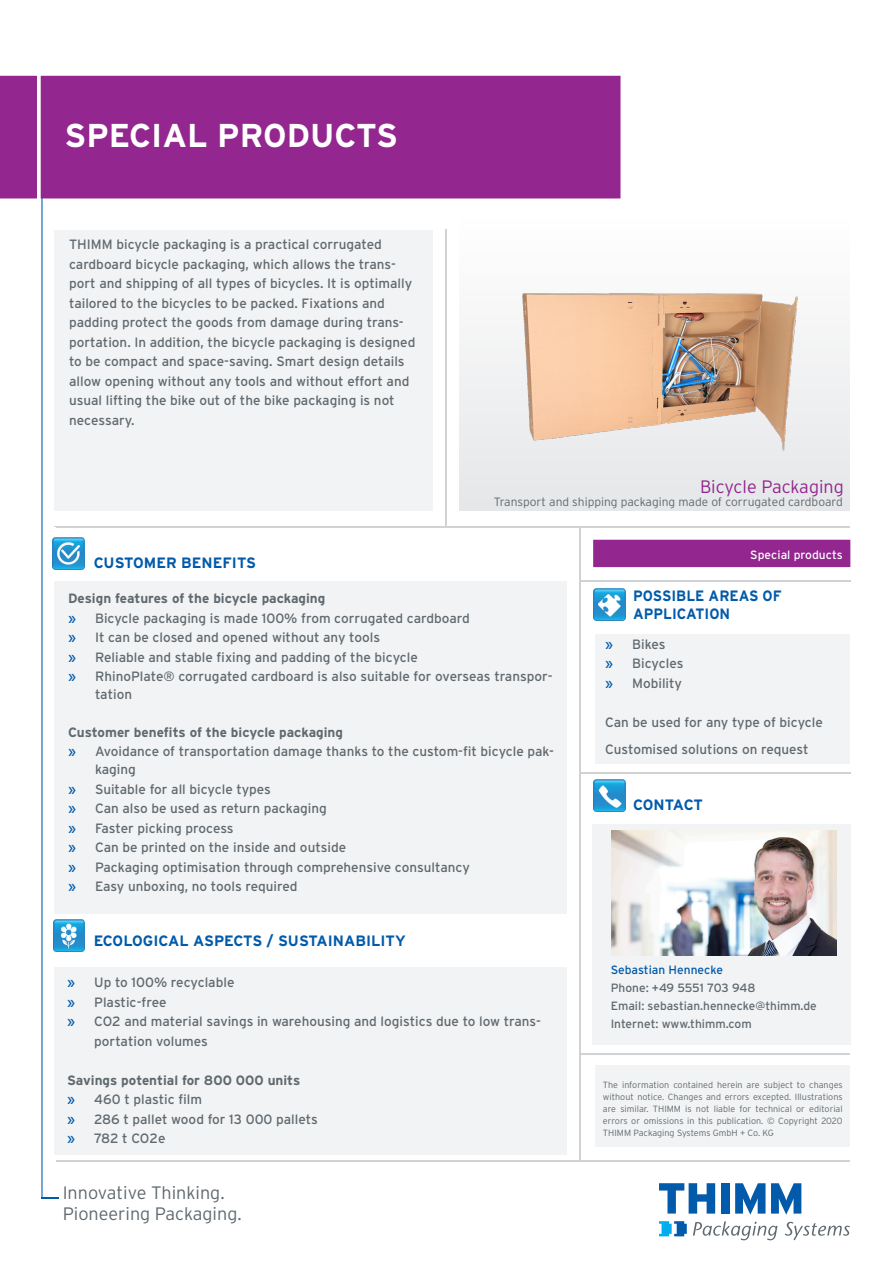
<style>
.page{position:relative;width:893px;height:1263px;background:#fff}
.page>*{position:absolute;margin:0;border:0;box-sizing:border-box;transform-origin:0 0}
.t1{font:700 33px "Interstate";color:#fff}
.t2{font:300 18px "Interstate";color:#5f696f}
.t3{font:300 18px "Interstate";color:#93268f}
.t4{font:700 15px "Interstate";color:#015aaa}
.t5{font:700 15px/18px "Interstate";color:#015aaa;scale:.95 1}
.t6{font:700 15px "Interstate";letter-spacing:-.02em;color:#015aaa}
.t7{font:13.5px/19.5px "Interstate";color:#5f696f}
.t8{font:700 13.5px "Interstate";color:#5f696f}
.t9{font:12px "Interstate";color:#5f696f}
.t10{font:300 12px "Interstate";color:#5f696f}
.t11{font:12px "Interstate";color:#015aaa}
.t12{font:12px "Interstate";color:#fff}
.t13{font:300 9px/12px "Interstate";color:#5f696f;text-align:justify}
.s1{color:#015aaa}
</style>
<div class="page">
<div style="left:459px;top:218px;width:391px;height:293px;background:linear-gradient(to right,#f2f3f4,#f3f3f4)"></div>
<div style="left:54px;top:230px;width:378px;height:281px;background:#f2f3f4"></div>
<div style="left:593px;top:540px;width:257px;height:27px;background:#93268f"></div>
<div style="left:592px;top:824px;width:258px;height:221px;background:#f2f3f4"></div>
<img style="left:594px;top:780px;width:31px;height:31px">
<hr style="left:580px;top:1053px;width:270px;height:2px;background:#d1d2d4">
<div style="left:595px;top:634px;width:255px;height:129px;background:#f2f3f4"></div>
<hr style="left:580px;top:772px;width:270px;height:2px;background:#d1d2d4">
<img style="left:594px;top:589px;width:31px;height:31px">
<div style="left:54px;top:582px;width:512px;height:332px;background:#f2f3f4"></div>
<img style="left:59px;top:538px;width:25px;height:31px">
<img style="left:59px;top:919px;width:26px;height:32px">
<div style="left:54px;top:966px;width:513px;height:188px;background:#f2f3f4"></div>
<hr style="left:579px;top:527px;width:1px;height:633px;background:#d1d2d4">
<hr style="left:54px;top:527px;width:378px;height:1px;background:#d1d2d4">
<hr style="left:580px;top:580px;width:270px;height:1px;background:#d1d2d4">
<div style="left:595px;top:1066px;width:255px;height:81px;background:#f2f3f4"></div>
<hr style="left:56px;top:526px;width:794px;height:1px;background:#d1d2d4">
<hr style="left:445px;top:229px;width:2px;height:297px;background:#d1d2d4">
<hr style="left:57px;top:1160px;width:793px;height:1px;background:#d1d2d4">
<img style="left:522px;top:293px;width:276px;height:158px">
<img style="left:611px;top:830px;width:225px;height:126px">
<div style="left:41px;top:76px;width:579px;height:122px;background:#93268f"></div>
<svg style="left:0;top:76px;width:59px;height:1123px"></svg>
<svg style="left:693px;top:1221px;width:84px;height:19px"></svg>
<svg style="left:659px;top:1221px;width:28px;height:15px"></svg>
<svg style="left:659px;top:1183px;width:56px;height:30px"></svg>
<div style="left:721px;top:1183px;width:8px;height:30px;background:#015aaa"></div>
<svg style="left:735px;top:1183px;width:30px;height:31px"></svg>
<svg style="left:771px;top:1183px;width:30px;height:31px"></svg>
<svg style="left:785px;top:1222px;width:65px;height:18px"></svg>
<p class="t1" style="left:65px;top:117px;width:335px">SPECIAL PRODUCTS</p>
<p class="t7" style="left:69px;top:235px;width:348px">THIMM bicycle packaging is a practical corrugated cardboard bicycle packaging, which allows the trans&shy;port and shipping of all types of bicycles. It is optimally tailored to the bicycles to be packed. Fixations and padding protect the goods from damage during trans&shy;portation. In addition, the bicycle packaging is designed to be compact and space-saving. Smart design details allow opening without any tools and without effort and usual lifting the bike out of the bike packaging is not necessary.</p>
<p class="t3" style="left:700px;top:476px;width:145px">Bicycle Packaging</p>
<p class="t10" style="left:494px;top:495px;width:351px">Transport and shipping packaging made of corrugated cardboard</p>
<p class="t4" style="left:94px;top:554px;width:164px">CUSTOMER BENEFITS</p>
<p class="t8" style="left:68px;top:591px;width:259px">Design features of the bicycle packaging</p>
<p class="t7" style="left:68px;top:608px;width:403px"><span class="s1">»</span> Bicycle packaging is made 100% from corrugated cardboard</p>
<p class="t7" style="left:68px;top:627px;width:314px"><span class="s1">»</span> It can be closed and opened without any tools</p>
<p class="t7" style="left:68px;top:647px;width:351px"><span class="s1">»</span> Reliable and stable fixing and padding of the bicycle</p>
<p class="t7" style="left:95px;top:667px;width:459px;line-height:18px;text-indent:-27px"><span class="s1">»</span> RhinoPlate® corrugated cardboard is also suitable for overseas transpor&shy;tation</p>
<p class="t8" style="left:68px;top:724px;width:276px">Customer benefits of the bicycle packaging</p>
<p class="t7" style="left:95px;top:742px;width:461px;line-height:18px;text-indent:-27px"><span class="s1">»</span> Avoidance of transportation damage thanks to the custom-fit bicycle pac&shy;kaging</p>
<p class="t7" style="left:68px;top:779px;width:204px"><span class="s1">»</span> Suitable for all bicycle types</p>
<p class="t7" style="left:68px;top:798px;width:260px"><span class="s1">»</span> Can also be used as return packaging</p>
<p class="t7" style="left:68px;top:818px;width:167px"><span class="s1">»</span> Faster picking process</p>
<p class="t7" style="left:68px;top:837px;width:280px"><span class="s1">»</span> Can be printed on the inside and outside</p>
<p class="t7" style="left:68px;top:857px;width:403px"><span class="s1">»</span> Packaging optimisation through comprehensive consultancy</p>
<p class="t7" style="left:68px;top:876px;width:231px"><span class="s1">»</span> Easy unboxing, no tools required</p>
<p class="t4" style="left:94px;top:933px;width:314px">ECOLOGICAL ASPECTS / SUSTAINABILITY</p>
<p class="t7" style="left:67px;top:972px;width:169px"><span class="s1">»</span> Up to 100% recyclable</p>
<p class="t7" style="left:67px;top:992px;width:101px"><span class="s1">»</span> Plastic-free</p>
<p class="t7" style="left:94px;top:1011px;width:448px;text-indent:-27px"><span class="s1">»</span> CO2 and material savings in warehousing and logistics due to low trans&shy;portation volumes</p>
<p class="t8" style="left:67px;top:1072px;width:235px">Savings potential for 800 000 units</p>
<p class="t7" style="left:67px;top:1089px;width:136px"><span class="s1">»</span> 460 t plastic film</p>
<p class="t7" style="left:67px;top:1109px;width:252px"><span class="s1">»</span> 286 t pallet wood for 13 000 pallets</p>
<p class="t7" style="left:67px;top:1128px;width:100px"><span class="s1">»</span> 782 t CO2e</p>
<p class="t2" style="left:63px;top:1182px;width:163px">Innovative Thinking.</p>
<p class="t2" style="left:63px;top:1204px;width:181px">Pioneering Packaging.</p>
<p class="t12" style="left:750px;top:548px;width:94px">Special products</p>
<p class="t5" style="left:633px;top:587px;width:158px">POSSIBLE AREAS OF<br>APPLICATION</p>
<p class="t7" style="left:605px;top:634px;width:62px"><span class="s1">»</span> Bikes</p>
<p class="t7" style="left:605px;top:654px;width:80px"><span class="s1">»</span> Bicycles</p>
<p class="t7" style="left:605px;top:673px;width:78px"><span class="s1">»</span> Mobility</p>
<p class="t7" style="left:605px;top:712px;width:219px">Can be used for any type of bicycle</p>
<p class="t7" style="left:605px;top:739px;width:205px">Customised solutions on request</p>
<p class="t6" style="left:633px;top:796px;width:71px">CONTACT</p>
<p class="t11" style="left:611px;top:963px;width:114px">Sebastian Hennecke</p>
<p class="t9" style="left:611px;top:981px;width:146px">Phone: +49 5551 703 948</p>
<p class="t9" style="left:611px;top:999px;width:208px">Email: sebastian.hennecke@thimm.de</p>
<p class="t9" style="left:611px;top:1017px;width:143px">Internet: www.thimm.com</p>
<p class="t13" style="left:603px;top:1078px;width:241px">The information contained herein are subject to changes without notice. Changes and errors excepted. Illustrations are similar. THIMM is not liable for technical or editorial errors or omissions in this publication. © Copyright 2020<br>THIMM Packaging Systems GmbH + Co. KG</p>
</div>
